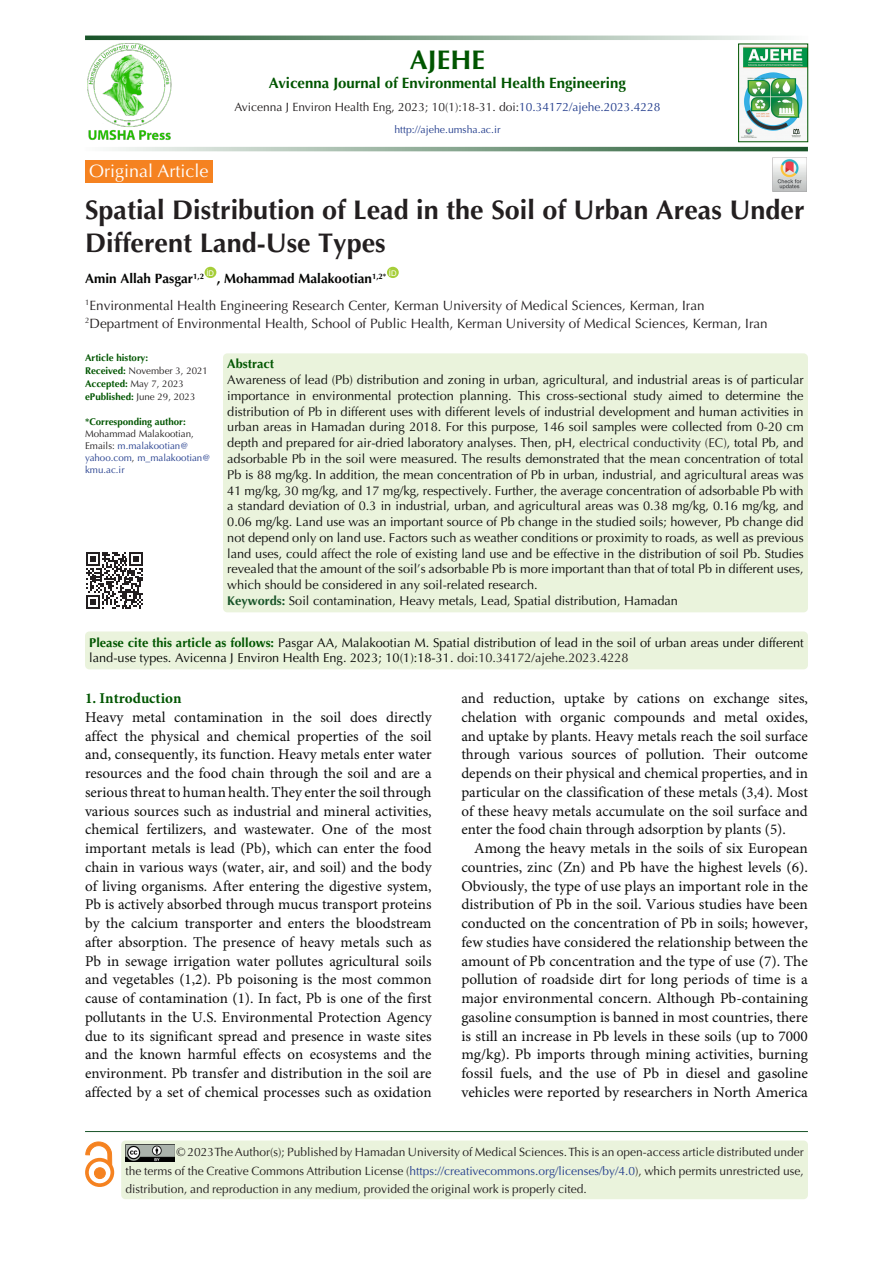
<style>
.page{position:relative;width:893px;height:1263px;background:#fff}
.page>*{position:absolute;margin:0;border:0;box-sizing:border-box;transform-origin:0 0}
.t1{font:700 27px/33px "Optima LT Std";color:#231f20}
.t2{font:700 27px "Optima LT Std";color:#050}
.t3{font:18px "Optima LT Std";color:#fff}
.t4{font:15px/18.8px "Minion Pro";color:#0d0d0d;text-align:justify}
.t5{font:700 15px "Optima LT Std";color:#050}
.t6{font:700 15px "Minion Pro";color:#050}
.t7{font:13.5px "Optima LT Std";color:#231f20}
.t8{font:700 13.5px "Optima LT Std";color:#040503}
.t9{font:12.75px/15.8px "Optima LT Std";color:#0d0d0d;text-align:justify}
.t10{font:12.75px/15.8px "Optima LT Std";color:#040503}
.t11{font:700 12.75px "Optima LT Std";color:#050}
.t12{font:12px/18px "Optima LT Std";color:#221e1f;text-align:justify}
.t13{font:12px "Optima LT Std";color:#231f20}
.Body_Text{font:10.5px "Optima LT Std";color:#253f8e}
.t14{font:700 9.75px "Optima LT Std";color:#050}
.t15{font:9.75px/12px "Optima LT Std";color:#253f8e}
.t16{font:9.75px "Optima LT Std";color:#231f20}
.t17{font:7.8px "Arial";color:#fff}
.s1{color:#253f8e}
.s2{font-weight:700;color:#050}
.s3{font-weight:400;color:#231f20}
.s4{color:#231f20}
.s5{font-weight:700;color:#19552a}
</style>
<div class="page">
<hr style="left:85px;top:1131px;width:723px;height:1px;background:#195429">
<div style="left:121px;top:1140px;width:687px;height:59px;background:#eaf3dc;border-radius:4px"></div>
<img style="left:125px;top:1145px;width:49px;height:17px">
<div style="left:205px;top:267px;width:11px;height:11px;background:#a6ce39;border-radius:50%"></div>
<div style="left:387px;top:267px;width:12px;height:11px;background:#a6ce39;border-radius:50%"></div>
<div style="left:85px;top:160px;width:128px;height:22px;background:#f58220"></div>
<img style="left:773px;top:158px;width:34px;height:34px">
<svg style="left:112px;top:147px;width:696px;height:4px"></svg>
<svg style="left:85px;top:36px;width:697px;height:4px"></svg>
<div style="left:223px;top:353px;width:585px;height:259px;background:#eaf3dc;border-radius:4px"></div>
<svg style="left:86px;top:552px;width:57px;height:57px"></svg>
<div style="left:94px;top:1168px;width:11px;height:10px;background:#f58220;border-radius:50%"></div>
<div style="left:94px;top:1167px;width:11px;height:12px;border:1px solid #f58220;border-radius:50%"></div>
<div style="left:85px;top:1158px;width:29px;height:29px;border:4px solid #f58220;border-radius:50%"></div>
<svg style="left:86px;top:1142px;width:26px;height:24px"></svg>
<img style="left:87px;top:43px;width:85px;height:97px">
<img style="left:740px;top:46px;width:66px;height:92px">
<div style="left:738px;top:44px;width:70px;height:98px;border:1px solid #050"></div>
<div style="left:85px;top:631px;width:723px;height:38px;background:#eaf3dc;border-radius:4px"></div>
<p class="t3" style="left:89px;top:161px;width:121px">Original Article</p>
<p class="t2" style="left:410px;top:44px;width:77px">AJEHE</p>
<p class="t5" style="left:269px;top:74px;width:358px">Avicenna Journal of Environmental Health Engineering</p>
<p class="t13" style="left:234px;top:100px;width:428px">Avicenna J Environ Health Eng, 2023; 10(1):18-31. doi:<span class="s1">10.34172/ajehe.2023.4228</span></p>
<p class="Body_Text" style="left:394px;top:124px;width:108px">http://ajehe.umsha.ac.ir</p>
<p class="t1" style="left:85px;top:194px;width:721px">Spatial Distribution of Lead in the Soil of Urban Areas Under<br>Different Land-Use Types</p>
<p class="t8" style="left:85px;top:271px;width:120px">Amin Allah Pasgar<sup>1,2</sup></p>
<p class="t17" style="left:389px;top:267px;width:9px">ID</p>
<p class="t7" style="left:85px;top:297px;width:621px"><sup>1</sup>Environmental Health Engineering Research Center, Kerman University of Medical Sciences, Kerman, Iran</p>
<p class="t7" style="left:85px;top:315px;width:684px"><sup>2</sup>Department of Environmental Health, School of Public Health, Kerman University of Medical Sciences, Kerman, Iran</p>
<p class="t17" style="left:206px;top:267px;width:9px">ID</p>
<p class="t8" style="left:217px;top:271px;width:171px">, Mohammad Malakootian<sup>1,2*</sup></p>
<p class="t14" style="left:85px;top:352px;width:65px">Article history:</p>
<p class="t16" style="left:85px;top:365px;width:125px"><span class="s2">Received:</span> November 3, 2021</p>
<p class="t14" style="left:85px;top:378px;width:100px">Accepted: <span class="s3">May 7, 2023</span></p>
<p class="t14" style="left:85px;top:391px;width:112px">ePublished: <span class="s3">June 29, 2023</span></p>
<p class="t14" style="left:85px;top:416px;width:102px">*Corresponding author:</p>
<p class="t16" style="left:85px;top:428px;width:110px">Mohammad Malakootian,</p>
<p class="t15" style="left:85px;top:440px;width:127px"><span class="s4">Emails:</span> m.malakootian@ yahoo.com<span class="s4">,</span> m_malakootian@ kmu.ac.ir</p>
<p class="t11" style="left:227px;top:357px;width:48px">Abstract</p>
<p class="t9" style="left:227px;top:372px;width:578px">Awareness of lead (Pb) distribution and zoning in urban, agricultural, and industrial areas is of particular importance in environmental protection planning. This cross-sectional study aimed to determine the distribution of Pb in different uses with different levels of industrial development and human activities in urban areas in Hamadan during 2018. For this purpose, 146 soil samples were collected from 0-20 cm depth and prepared for air-dried laboratory analyses. Then, pH, <span class="s4">electrical conductivity (EC)</span>, total Pb, and adsorbable Pb in the soil were measured. The results demonstrated that the mean concentration of total Pb is 88 mg/kg. In addition, the mean concentration of Pb in urban, industrial, and agricultural areas was 41 mg/kg, 30 mg/kg, and 17 mg/kg, respectively. Further, the average concentration of adsorbable Pb with a standard deviation of 0.3 in industrial, urban, and agricultural areas was 0.38 mg/kg, 0.16 mg/kg, and 0.06 mg/kg. Land use was an important source of Pb change in the studied soils; however, Pb change did not depend only on land use. Factors such as weather conditions or proximity to roads, as well as previous land uses, could affect the role of existing land use and be effective in the distribution of soil Pb. Studies revealed that the amount of the soil<span class="s4">’</span>s adsorbable Pb is more important than that of total Pb in different uses, which should be considered in any soil-related research.</p>
<p class="t9" style="left:227px;top:593px;width:452px"><span class="s5">Keywords:</span> Soil contamination, Heavy metals, Lead, Spatial distribution, Hamadan</p>
<p class="t10" style="left:89px;top:635px;width:716px"><span class="s2">Please cite this article as follows:</span> Pasgar AA, Malakootian M. Spatial distribution of lead in the soil of urban areas under different land-use types. Avicenna J Environ Health Eng. 2023; 10(1):18-31. <span class="s4">doi:10.34172/ajehe.2023.4228</span></p>
<p class="t6" style="left:85px;top:688px;width:98px">1. Introduction</p>
<p class="t4" style="left:85px;top:708px;width:348px">Heavy metal contamination in the soil does directly affect the physical and chemical properties of the soil and, consequently, its function. Heavy metals enter water resources and the food chain through the soil and are a serious threat to human health. They enter the soil through various sources such as industrial and mineral activities, chemical fertilizers, and wastewater. One of the most important metals is lead (Pb), which can enter the food chain in various ways (water, air, and soil) and the body of living organisms. After entering the digestive system, Pb is actively absorbed through mucus transport proteins by the calcium transporter and enters the bloodstream after absorption. The presence of heavy metals such as Pb in sewage irrigation water pollutes agricultural soils and vegetables (1,2). Pb poisoning is the most common cause of contamination (1). In fact, Pb is one of the first pollutants in the U.S. Environmental Protection Agency due to its significant spread and presence in waste sites and the known harmful effects on ecosystems and the environment. Pb transfer and distribution in the soil are affected by a set of chemical processes such as oxidation</p>
<p class="t4" style="left:461px;top:689px;width:348px">and reduction, uptake by cations on exchange sites, chelation with organic compounds and metal oxides, and uptake by plants. Heavy metals reach the soil surface through various sources of pollution. Their outcome depends on their physical and chemical properties, and in particular on the classification of these metals (3,4). Most of these heavy metals accumulate on the soil surface and enter the food chain through adsorption by plants (5).</p>
<p class="t4" style="left:461px;top:839px;width:348px;text-indent:13px">Among the heavy metals in the soils of six European countries, zinc (Zn) and Pb have the highest levels (6).<br>Obviously, the type of use plays an important role in the distribution of Pb in the soil. Various studies have been conducted on the concentration of Pb in soils; however, few studies have considered the relationship between the amount of Pb concentration and the type of use (7). The pollution of roadside dirt for long periods of time is a major environmental concern. Although Pb-containing gasoline consumption is banned in most countries, there is still an increase in Pb levels in these soils (up to 7000 mg/kg). Pb imports through mining activities, burning fossil fuels, and the use of Pb in diesel and gasoline vehicles were reported by researchers in North America</p>
<p class="t12" style="left:125px;top:1143px;width:680px;text-indent:51px"><span class="s4">© 2023The Author(s); Published by Hamadan University of Medical Sciences.</span> This is an open-access article distributed under the terms of the Creative Commons Attribution License (<span class="s1">https://creativecommons.org/licenses/by/4.0</span>), which permits unrestricted use, distribution, and reproduction in any medium, provided the original work is properly cited.</p>
</div>
